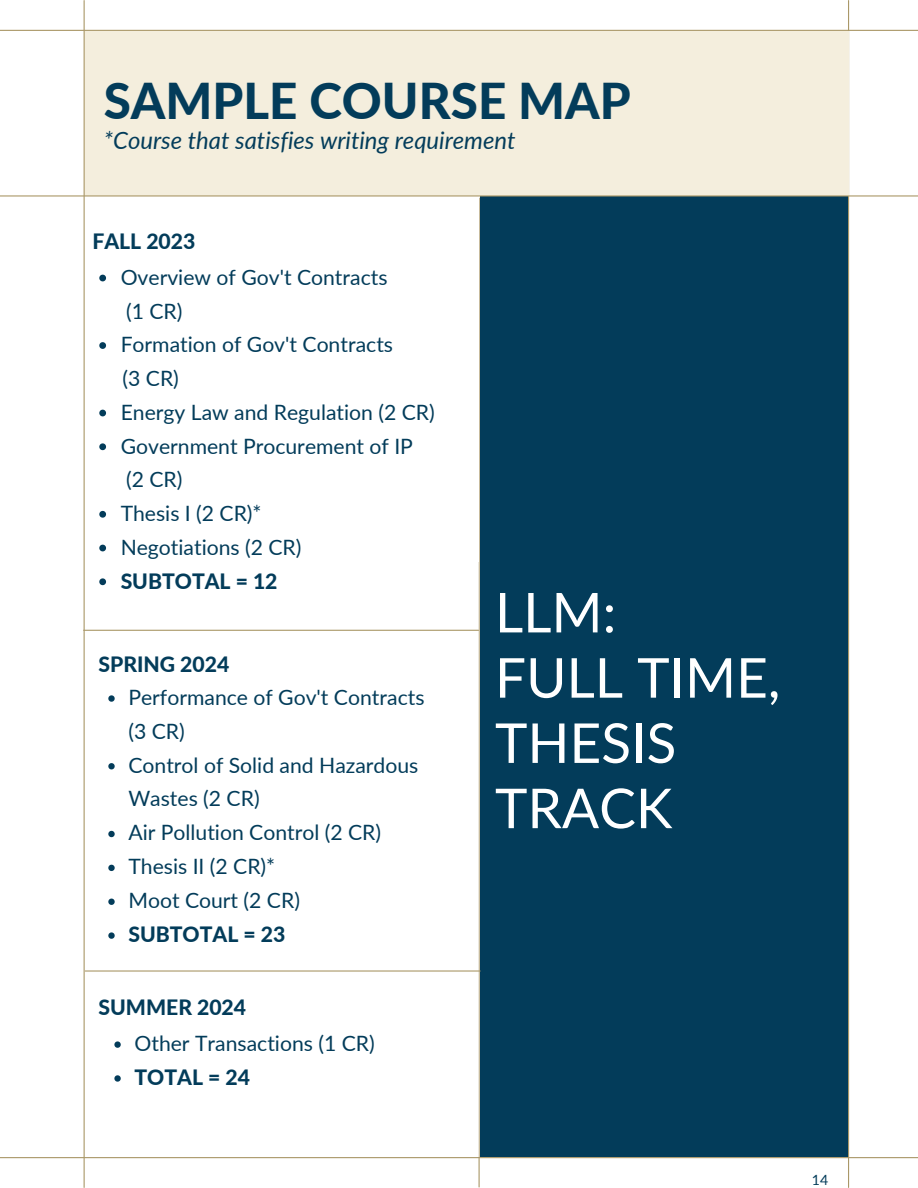
<style>
.page{position:relative;width:918px;height:1188px;background:#fff}
.page>*{position:absolute;margin:0;border:0;box-sizing:border-box;transform-origin:0 0}
.t1{font:55.05px/65.2px "Lato";color:#fff}
.t2{font:800 49.35px "Lato";color:#033c5a}
.t3{font:italic 23.85px "Lato";color:#033c5a}
.t4{font:21.15px/33.8px "Lato";color:#033c5a}
.t5{font:800 21.15px "Lato";color:#033c5a}
.t6{font:14.1px "Lato";color:#033c5a}
</style>
<div class="page">
<div style="left:480px;top:195px;width:369px;height:962px;background:#033c5a"></div>
<hr style="left:0;top:30px;width:918px;height:1px;background:#aa9868">
<hr style="left:479px;top:198px;width:1px;height:989px;background:#aa9868">
<hr style="left:848px;top:1px;width:1px;height:1186px;background:#aa9868">
<hr style="left:84px;top:630px;width:395px;height:1px;background:#aa9868">
<hr style="left:85px;top:970px;width:395px;height:2px;background:#aa9868">
<div style="left:84px;top:31px;width:764px;height:165px;background:#f4eedd"></div>
<hr style="left:0;top:195px;width:918px;height:2px;background:#aa9868">
<hr style="left:84px;top:1px;width:1px;height:1186px;background:#aa9868">
<hr style="left:0;top:1157px;width:918px;height:1px;background:#aa9868">
<svg style="left:99px;top:275px;width:7px;height:6px"></svg>
<svg style="left:99px;top:342px;width:7px;height:7px"></svg>
<svg style="left:99px;top:410px;width:7px;height:6px"></svg>
<svg style="left:99px;top:443px;width:7px;height:7px"></svg>
<svg style="left:99px;top:511px;width:7px;height:7px"></svg>
<svg style="left:99px;top:545px;width:7px;height:6px"></svg>
<svg style="left:99px;top:578px;width:7px;height:7px"></svg>
<svg style="left:108px;top:695px;width:7px;height:7px"></svg>
<svg style="left:108px;top:763px;width:7px;height:6px"></svg>
<svg style="left:108px;top:831px;width:7px;height:6px"></svg>
<svg style="left:108px;top:865px;width:7px;height:6px"></svg>
<svg style="left:108px;top:899px;width:7px;height:6px"></svg>
<svg style="left:108px;top:932px;width:7px;height:7px"></svg>
<svg style="left:114px;top:1041px;width:7px;height:7px"></svg>
<svg style="left:114px;top:1075px;width:7px;height:7px"></svg>
<p class="t2" style="left:104px;top:70px;width:529px">SAMPLE COURSE MAP</p>
<p class="t3" style="left:104px;top:126px;width:413px">*Course that satisfies writing requirement</p>
<p class="t5" style="left:92px;top:228px;width:104px">FALL 2023</p>
<p class="t4" style="left:121px;top:260px;width:268px">Overview of Gov't Contracts (1 CR)</p>
<p class="t4" style="left:121px;top:327px;width:274px">Formation of Gov't Contracts</p>
<p class="t4" style="left:123px;top:361px;width:58px">(3 CR)</p>
<p class="t4" style="left:121px;top:395px;width:316px">Energy Law and Regulation (2 CR)</p>
<p class="t4" style="left:121px;top:428px;width:294px">Government Procurement of IP (2 CR)</p>
<p class="t4" style="left:121px;top:496px;width:142px">Thesis I (2 CR)*</p>
<p class="t4" style="left:121px;top:530px;width:182px">Negotiations (2 CR)</p>
<p class="t5" style="left:121px;top:568px;width:158px">SUBTOTAL = 12</p>
<p class="t5" style="left:99px;top:651px;width:132px">SPRING 2024</p>
<p class="t4" style="left:128px;top:680px;width:298px">Performance of Gov't Contracts (3 CR)</p>
<p class="t4" style="left:128px;top:747px;width:292px">Control of Solid and Hazardous<br>Wastes (2 CR)</p>
<p class="t4" style="left:128px;top:815px;width:254px">Air Pollution Control (2 CR)</p>
<p class="t4" style="left:128px;top:849px;width:148px">Thesis II (2 CR)*</p>
<p class="t4" style="left:128px;top:883px;width:173px">Moot Court (2 CR)</p>
<p class="t5" style="left:128px;top:921px;width:158px">SUBTOTAL = 23</p>
<p class="t5" style="left:99px;top:994px;width:149px">SUMMER 2024</p>
<p class="t4" style="left:134px;top:1026px;width:242px">Other Transactions (1 CR)</p>
<p class="t5" style="left:134px;top:1064px;width:117px">TOTAL = 24</p>
<p class="t1" style="left:495px;top:578px;width:123px">LLM:</p>
<p class="t1" style="left:495px;top:644px;width:287px">FULL TIME,</p>
<p class="t1" style="left:495px;top:709px;width:183px">THESIS<br>TRACK</p>
<p class="t6" style="left:812px;top:1171px;width:18px">14</p>
</div>
